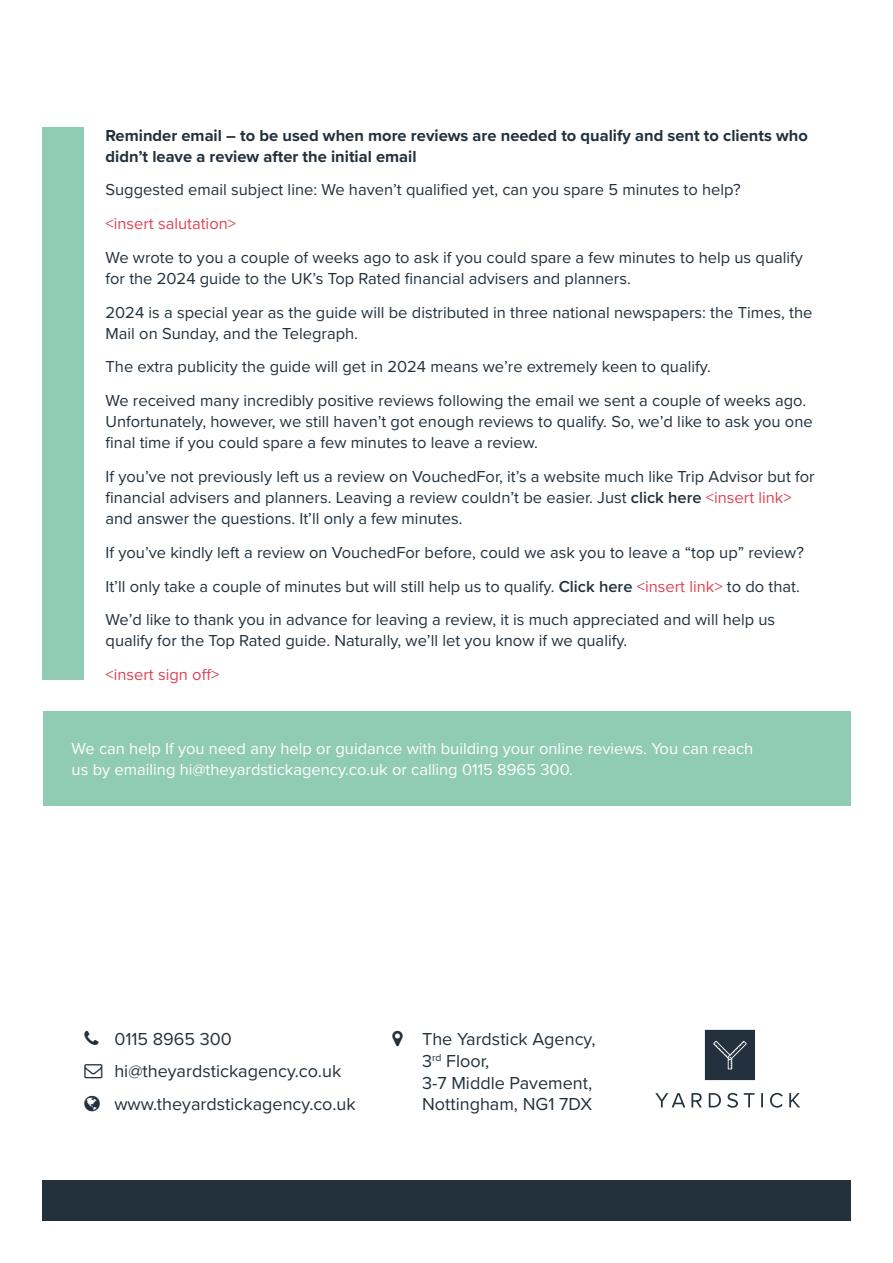
<style>
.page{position:relative;width:893px;height:1263px;background:#fff}
.page>*{position:absolute;margin:0;border:0;box-sizing:border-box;transform-origin:0 0}
.t1{font:18px/21.6px "Proxima Nova";color:#23313d}
.t2{font:16.5px/21px "Proxima Nova";color:#23313d}
.t3{font:16.5px/21px "Proxima Nova";color:#fff}
.t4{font:700 16.5px/21px "Proxima Nova";color:#23313d}
.t5{font:16.5px "Proxima Nova";color:#dd4557}
.s1{font-weight:600}
.s2{color:#dd4557}
</style>
<div class="page">
<div style="left:43px;top:128px;width:41px;height:552px;background:#90cbb3"></div>
<div style="left:43px;top:711px;width:807px;height:94px;background:#90cbb3"></div>
<svg style="left:655px;top:1030px;width:145px;height:78px"></svg>
<div style="left:43px;top:1180px;width:808px;height:40px;background:#23313d"></div>
<p class="t4" style="left:106px;top:124px;width:704px">Reminder email – to be used when more reviews are needed to qualify and sent to clients who didn’t leave a review after the initial email</p>
<p class="t2" style="left:106px;top:179px;width:637px">Suggested email subject line: We haven’t qualified yet, can you spare 5 minutes to help?</p>
<p class="t5" style="left:106px;top:211px;width:132px">&lt;insert salutation&gt;</p>
<p class="t2" style="left:106px;top:246px;width:699px">We wrote to you a couple of weeks ago to ask if you could spare a few minutes to help us qualify for the 2024 guide to the UK’s Top Rated financial advisers and planners.</p>
<p class="t2" style="left:106px;top:301px;width:708px">2024 is a special year as the guide will be distributed in three national newspapers: the Times, the<br>Mail on Sunday, and the Telegraph.</p>
<p class="t2" style="left:106px;top:349px;width:702px;line-height:33.8px">The extra publicity the guide will get in 2024 means we’re extremely keen to qualify.<br>We received many incredibly positive reviews following the email we sent a couple of weeks ago.</p>
<p class="t2" style="left:106px;top:410px;width:709px">Unfortunately, however, we still haven’t got enough reviews to qualify. So, we’d like to ask you one final time if you could spare a few minutes to leave a review.</p>
<p class="t2" style="left:106px;top:465px;width:711px">If you’ve not previously left us a review on VouchedFor, it’s a website much like Trip Advisor but for financial advisers and planners. Leaving a review couldn’t be easier. Just <span class="s1">click here</span> <span class="s2">&lt;insert link&gt; </span>and answer the questions. It’ll only a few minutes.</p>
<p class="t2" style="left:106px;top:535px;width:700px;line-height:33.8px">If you’ve kindly left a review on VouchedFor before, could we ask you to leave a “top up” review?<br>It’ll only take a couple of minutes but will still help us to qualify. <span class="s1">Click here</span> <span class="s2">&lt;insert link&gt;</span> to do that.<br>We’d like to thank you in advance for leaving a review, it is much appreciated and will help us</p>
<p class="t2" style="left:106px;top:629px;width:523px">qualify for the Top Rated guide. Naturally, we’ll let you know if we qualify.</p>
<p class="t5" style="left:106px;top:662px;width:115px">&lt;insert sign off&gt;</p>
<p class="t3" style="left:72px;top:737px;width:683px">We can help If you need any help or guidance with building your online reviews. You can reach us by emailing hi@theyardstickagency.co.uk or calling 0115 8965 300.</p>
<p class="t1" style="left:114px;top:1022px;width:243px;line-height:32.1px">0115 8965 300 hi@theyardstickagency.co.uk www.theyardstickagency.co.uk</p>
<p class="t1" style="left:422px;top:1028px;width:175px">The Yardstick Agency,<br>3<sup>rd</sup> Floor,<br>3-7 Middle Pavement,<br>Nottingham, NG1 7DX</p>
</div>
